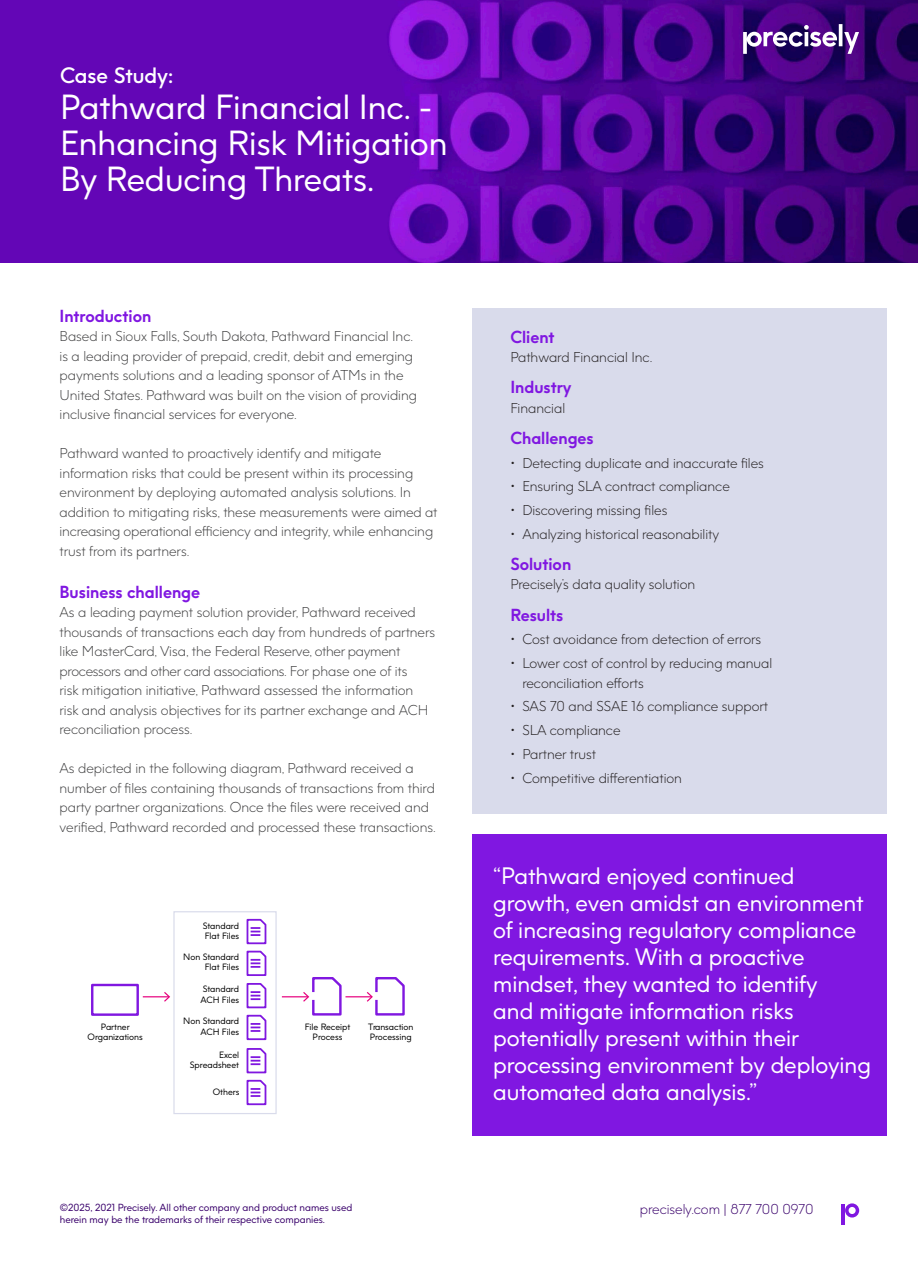
<style>
.page{position:relative;width:918px;height:1263px;background:#fff}
.page>*{position:absolute;margin:0;border:0;box-sizing:border-box;transform-origin:0 0}
.t1{font:33px/36px "Precisely";color:#fff}
.Body{font:22.5px/27px "Precisely";color:#fff}
.t2{font:600 21px "Precisely";color:#fff}
.Paragraph_Style_1{font:700 16.5px "Precisely";color:#8017e1}
.Paragraph_Style_1-2{font:300 13.5px/19.5px "Precisely";color:#3e3e3f}
.t3{font:300 13.5px/19.5px "Precisely";color:#231f20}
.t4{font:300 13.5px "Precisely";color:#39006b}
.t5{font:9.75px "Precisely";color:#39006b}
.t6{font:8.7px/10.4px "Precisely";color:#000}
</style>
<div class="page">
<div style="left:472px;top:308px;width:415px;height:505px;background:#d9dbeb"></div>
<svg style="left:845px;top:1203px;width:14px;height:14px"></svg>
<hr style="left:842px;top:1204px;width:3px;height:20px;background:#8017e1">
<img style="left:0;top:0;width:918px;height:263px">
<svg style="left:743px;top:24px;width:116px;height:30px"></svg>
<div style="left:472px;top:834px;width:415px;height:302px;background:#8017e1"></div>
<div style="left:91px;top:984px;width:48px;height:32px;border:2px solid #8017e0"></div>
<svg style="left:143px;top:992px;width:27px;height:10px"></svg>
<svg style="left:282px;top:977px;width:123px;height:39px"></svg>
<svg style="left:246px;top:918px;width:21px;height:123px"></svg>
<svg style="left:246px;top:1048px;width:21px;height:58px"></svg>
<div style="left:173px;top:911px;width:104px;height:203px;border:1px solid #d9dbeb"></div>
<p class="t2" style="left:60px;top:62px;width:115px">Case Study:</p>
<p class="t1" style="left:60px;top:89px;width:389px">Pathward Financial Inc. -<br>Enhancing Risk Mitigation<br>By Reducing Threats.</p>
<p class="Paragraph_Style_1" style="left:60px;top:305px;width:93px">Introduction</p>
<p class="Paragraph_Style_1-2" style="left:60px;top:326px;width:359px">Based in Sioux Falls, South Dakota, Pathward Financial Inc. is a leading provider of prepaid, credit, debit and emerging payments solutions and a leading sponsor of ATMs in the United States. Pathward was built on the vision of providing inclusive financial services for everyone.</p>
<p class="Paragraph_Style_1-2" style="left:60px;top:443px;width:379px">Pathward wanted to proactively identify and mitigate information risks that could be present within its processing environment by deploying automated analysis solutions. In addition to mitigating risks, these measurements were aimed at increasing operational efficiency and integrity, while enhancing trust from its partners.</p>
<p class="Paragraph_Style_1" style="left:60px;top:581px;width:142px">Business challenge</p>
<p class="Paragraph_Style_1-2" style="left:60px;top:602px;width:377px">As a leading payment solution provider, Pathward received thousands of transactions each day from hundreds of partners like MasterCard, Visa, the Federal Reserve, other payment processors and other card associations. For phase one of its<br>risk mitigation initiative, Pathward assessed the information risk and analysis objectives for its partner exchange and ACH reconciliation process.</p>
<p class="Paragraph_Style_1-2" style="left:60px;top:758px;width:378px">As depicted in the following diagram, Pathward received a number of files containing thousands of transactions from third party partner organizations. Once the files were received and verified, Pathward recorded and processed these transactions.</p>
<p class="t6" style="left:88px;top:1021px;width:57px;text-align:center">Partner<br>Organizations</p>
<p class="t6" style="left:203px;top:920px;width:38px">Standard<br>Flat Files</p>
<p class="t6" style="left:183px;top:951px;width:57px;text-align:right">Non Standard<br>Flat Files</p>
<p class="t6" style="left:201px;top:984px;width:40px">Standard<br>ACH Files</p>
<p class="t6" style="left:183px;top:1016px;width:57px;text-align:right">Non Standard<br>ACH Files</p>
<p class="t6" style="left:190px;top:1050px;width:51px;text-align:right">Excel<br>Spreadsheet</p>
<p class="t6" style="left:213px;top:1087px;width:28px">Others</p>
<p class="t6" style="left:305px;top:1021px;width:47px;text-align:center">File Receipt<br>Process</p>
<p class="t6" style="left:368px;top:1021px;width:47px">Transaction<br>Processing</p>
<p class="Paragraph_Style_1" style="left:510px;top:326px;width:46px">Client</p>
<p class="t3" style="left:510px;top:347px;width:144px">Pathward Financial Inc.</p>
<p class="Paragraph_Style_1" style="left:510px;top:377px;width:63px">Industry</p>
<p class="t3" style="left:510px;top:398px;width:56px">Financial</p>
<p class="Paragraph_Style_1" style="left:510px;top:427px;width:85px">Challenges</p>
<p class="t3" style="left:510px;top:453px;width:255px">• Detecting duplicate and inaccurate files</p>
<p class="t3" style="left:510px;top:477px;width:221px">• Ensuring SLA contract compliance</p>
<p class="t3" style="left:510px;top:500px;width:159px">• Discovering missing files</p>
<p class="t3" style="left:510px;top:524px;width:210px">• Analyzing historical reasonability</p>
<p class="Paragraph_Style_1" style="left:510px;top:553px;width:63px">Solution</p>
<p class="t3" style="left:510px;top:575px;width:186px">Precisely’s data quality solution</p>
<p class="Paragraph_Style_1" style="left:510px;top:604px;width:54px">Results</p>
<p class="t3" style="left:510px;top:630px;width:252px">• Cost avoidance from detection of errors</p>
<p class="t3" style="left:522px;top:653px;width:251px;text-indent:-12px">• Lower cost of control by reducing manual reconciliation efforts</p>
<p class="t3" style="left:510px;top:697px;width:259px">• SAS 70 and SSAE 16 compliance support</p>
<p class="t3" style="left:510px;top:720px;width:112px">• SLA compliance</p>
<p class="t3" style="left:510px;top:744px;width:87px">• Partner trust</p>
<p class="t3" style="left:510px;top:768px;width:173px">• Competitive differentiation</p>
<p class="Body" style="left:493px;top:862px;width:379px">“Pathward enjoyed continued growth, even amidst an environment of increasing regulatory compliance requirements. With a proactive mindset, they wanted to identify<br>and mitigate information risks potentially present within their processing environment by deploying automated data analysis.”</p>
<p class="t5" style="left:60px;top:1201px;width:294px">©2025, 2021 Precisely. All other company and product names used</p>
<p class="t4" style="left:640px;top:1201px;width:175px">precisely.com | 877 700 0970</p>
<p class="t5" style="left:60px;top:1213px;width:267px">herein may be the trademarks of their respective companies.</p>
</div>
